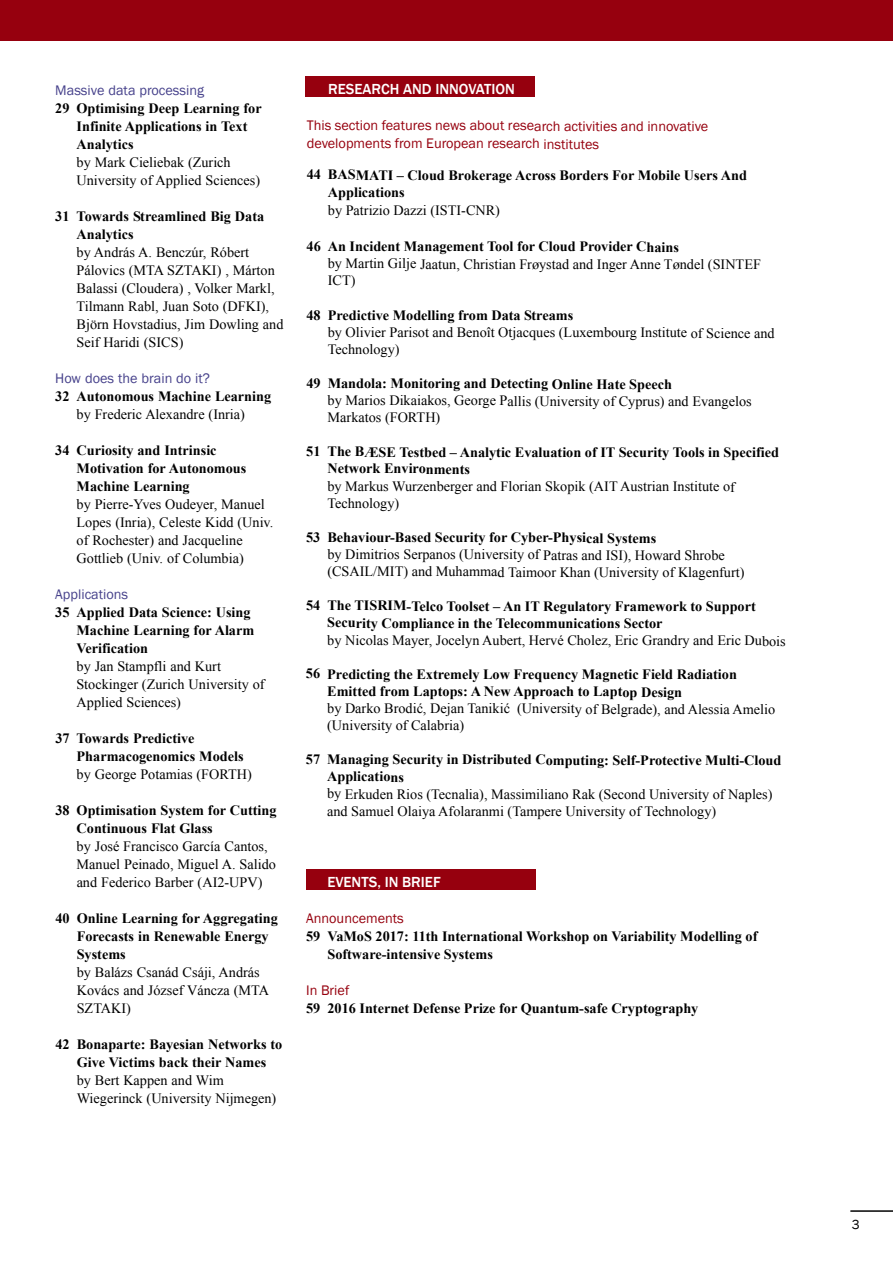
<style>
.page{position:relative;width:893px;height:1263px;background:#fff}
.page>*{position:absolute;margin:0;border:0;box-sizing:border-box;transform-origin:0 0}
.t1{font:500 15px "Franklin Gothic";color:#fff}
.t2{font:14.25px/18px "Times New Roman";color:#000}
.t3{font:700 14.25px/18px "Times New Roman";color:#000}
.t4{font:14.25px/17.9px "Franklin Gothic";color:#96000e}
.t5{font:14.25px "Franklin Gothic";color:#46418b}
.t6{font:13.5px "Franklin Gothic";color:#000}
</style>
<div class="page">
<div style="left:0;top:0;width:893px;height:41px;background:#96000e"></div>
<hr style="left:850px;top:1211px;width:43px;height:1px;background:#000">
<div style="left:305px;top:77px;width:230px;height:20px;background:#96000e"></div>
<div style="left:306px;top:869px;width:230px;height:20px;background:#96000e"></div>
<p class="t5" style="left:55px;top:81px;width:150px">Massive data processing</p>
<p class="t3" style="left:77px;top:99px;width:187px;text-indent:-21px">29 Optimising Deep Learning for<br>Infinite Applications in Text<br>Analytics</p>
<p class="t2" style="left:77px;top:153px;width:185px">by Mark Cieliebak (Zurich<br>University of Applied Sciences)</p>
<p class="t3" style="left:77px;top:207px;width:189px;text-indent:-21px">31 Towards Streamlined Big Data<br>Analytics</p>
<p class="t2" style="left:77px;top:243px;width:208px">by András A. Benczúr, Róbert<br>Pálovics (MTA SZTAKI) , Márton<br>Balassi (Cloudera) , Volker Markl,<br>Tilmann Rabl, Juan Soto (DFKI),<br>Björn Hovstadius, Jim Dowling and<br>Seif Haridi (SICS)</p>
<p class="t5" style="left:55px;top:369px;width:156px">How does the brain do it?</p>
<p class="t3" style="left:55px;top:387px;width:217px">32 Autonomous Machine Learning</p>
<p class="t2" style="left:77px;top:405px;width:170px">by Frederic Alexandre (Inria)</p>
<p class="t3" style="left:77px;top:441px;width:171px;text-indent:-21px">34 Curiosity and Intrinsic<br>Motivation for Autonomous<br>Machine Learning</p>
<p class="t2" style="left:77px;top:495px;width:198px">by Pierre-Yves Oudeyer, Manuel<br>Lopes (Inria), Celeste Kidd (Univ. of Rochester) and Jacqueline<br>Gottlieb (Univ. of Columbia)</p>
<p class="t5" style="left:55px;top:585px;width:74px">Applications</p>
<p class="t3" style="left:77px;top:603px;width:179px;text-indent:-21px">35 Applied Data Science: Using<br>Machine Learning for Alarm<br>Verification</p>
<p class="t2" style="left:77px;top:657px;width:190px">by Jan Stampfli and Kurt<br>Stockinger (Zurich University of<br>Applied Sciences)</p>
<p class="t3" style="left:77px;top:729px;width:168px;text-indent:-21px">37 Towards Predictive<br>Pharmacogenomics Models</p>
<p class="t2" style="left:77px;top:765px;width:177px">by George Potamias (FORTH)</p>
<p class="t3" style="left:77px;top:801px;width:201px;text-indent:-21px">38 Optimisation System for Cutting<br>Continuous Flat Glass</p>
<p class="t2" style="left:77px;top:837px;width:201px">by José Francisco García Cantos,<br>Manuel Peinado, Miguel A. Salido and Federico Barber (AI2-UPV)</p>
<p class="t3" style="left:77px;top:909px;width:203px;text-indent:-21px">40 Online Learning for Aggregating<br>Forecasts in Renewable Energy<br>Systems</p>
<p class="t2" style="left:77px;top:963px;width:194px">by Balázs Csanád Csáji, András<br>Kovács and József Váncza (MTA<br>SZTAKI)</p>
<p class="t3" style="left:55px;top:1035px;width:228px;text-align:center">42 Bonaparte: Bayesian Networks to<br>Give Victims back their Names</p>
<p class="t2" style="left:77px;top:1071px;width:201px">by Bert Kappen and Wim<br>Wiegerinck (University Nijmegen)</p>
<p class="t1" style="left:328px;top:80px;width:188px">RESEARCH AND INNOVATION</p>
<p class="t4" style="left:307px;top:117px;width:403px">This section features news about research activities and innovative developments from European research institutes</p>
<p class="t3" style="left:328px;top:166px;width:420px;line-height:17.4px;text-indent:-21px">44 BASMATI – Cloud Brokerage Across Borders For Mobile Users And<br>Applications</p>
<p class="t2" style="left:328px;top:201px;width:174px">by Patrizio Dazzi (ISTI-CNR)</p>
<p class="t3" style="left:307px;top:237px;width:374px">46 An Incident Management Tool for Cloud Provider Chains</p>
<p class="t2" style="left:328px;top:256px;width:435px;line-height:16.6px">by Martin Gilje Jaatun, Christian Frøystad and Inger Anne Tøndel (SINTEF<br>ICT)</p>
<p class="t3" style="left:306px;top:306px;width:268px">48 Predictive Modelling from Data Streams</p>
<p class="t2" style="left:328px;top:324px;width:448px;line-height:16.6px">by Olivier Parisot and Benoît Otjacques (Luxembourg Institute of Science and<br>Technology)</p>
<p class="t3" style="left:306px;top:375px;width:367px">49 Mandola: Monitoring and Detecting Online Hate Speech</p>
<p class="t2" style="left:328px;top:392px;width:426px;line-height:16.8px">by Marios Dikaiakos, George Pallis (University of Cyprus) and Evangelos<br>Markatos (FORTH)</p>
<p class="t3" style="left:328px;top:444px;width:453px;line-height:16.5px;text-indent:-21px">51 The BÆSE Testbed – Analytic Evaluation of IT Security Tools in Specified<br>Network Environments</p>
<p class="t2" style="left:327px;top:478px;width:409px;line-height:16.6px">by Markus Wurzenberger and Florian Skopik (AIT Austrian Institute of<br>Technology)</p>
<p class="t3" style="left:306px;top:528px;width:352px">53 Behaviour-Based Security for Cyber-Physical Systems</p>
<p class="t2" style="left:327px;top:546px;width:419px;line-height:17.2px">by Dimitrios Serpanos (University of Patras and ISI), Howard Shrobe (CSAIL/MIT) and Muhammad Taimoor Khan (University of Klagenfurt)</p>
<p class="t3" style="left:327px;top:597px;width:430px;line-height:17px;text-indent:-21px">54 The TISRIM-Telco Toolset – An IT Regulatory Framework to Support<br>Security Compliance in the Telecommunications Sector</p>
<p class="t2" style="left:327px;top:631px;width:460px">by Nicolas Mayer, Jocelyn Aubert, Hervé Cholez, Eric Grandry and Eric Dubois</p>
<p class="t3" style="left:327px;top:665px;width:411px;line-height:17.2px;text-indent:-21px">56 Predicting the Extremely Low Frequency Magnetic Field Radiation<br>Emitted from Laptops: A New Approach to Laptop Design</p>
<p class="t2" style="left:327px;top:700px;width:449px;line-height:16.8px">by Darko Brodić, Dejan Tanikić (University of Belgrade), and Alessia Amelio (University of Calabria)</p>
<p class="t3" style="left:327px;top:751px;width:456px;line-height:17px;text-indent:-21px">57 Managing Security in Distributed Computing: Self-Protective Multi-Cloud<br>Applications</p>
<p class="t2" style="left:327px;top:785px;width:447px;line-height:17.1px">by Erkuden Rios (Tecnalia), Massimiliano Rak (Second University of Naples) and Samuel Olaiya Afolaranmi (Tampere University of Technology)</p>
<p class="t1" style="left:327px;top:873px;width:115px">EVENTS, IN BRIEF</p>
<p class="t4" style="left:306px;top:909px;width:99px">Announcements</p>
<p class="t3" style="left:327px;top:927px;width:431px;text-indent:-21px">59 VaMoS 2017: 11th International Workshop on Variability Modelling of<br>Software-intensive Systems</p>
<p class="t4" style="left:306px;top:981px;width:45px">In Brief</p>
<p class="t3" style="left:306px;top:999px;width:394px">59 2016 Internet Defense Prize for Quantum-safe Cryptography</p>
<p class="t6" style="left:852px;top:1216px;width:9px">3</p>
</div>
